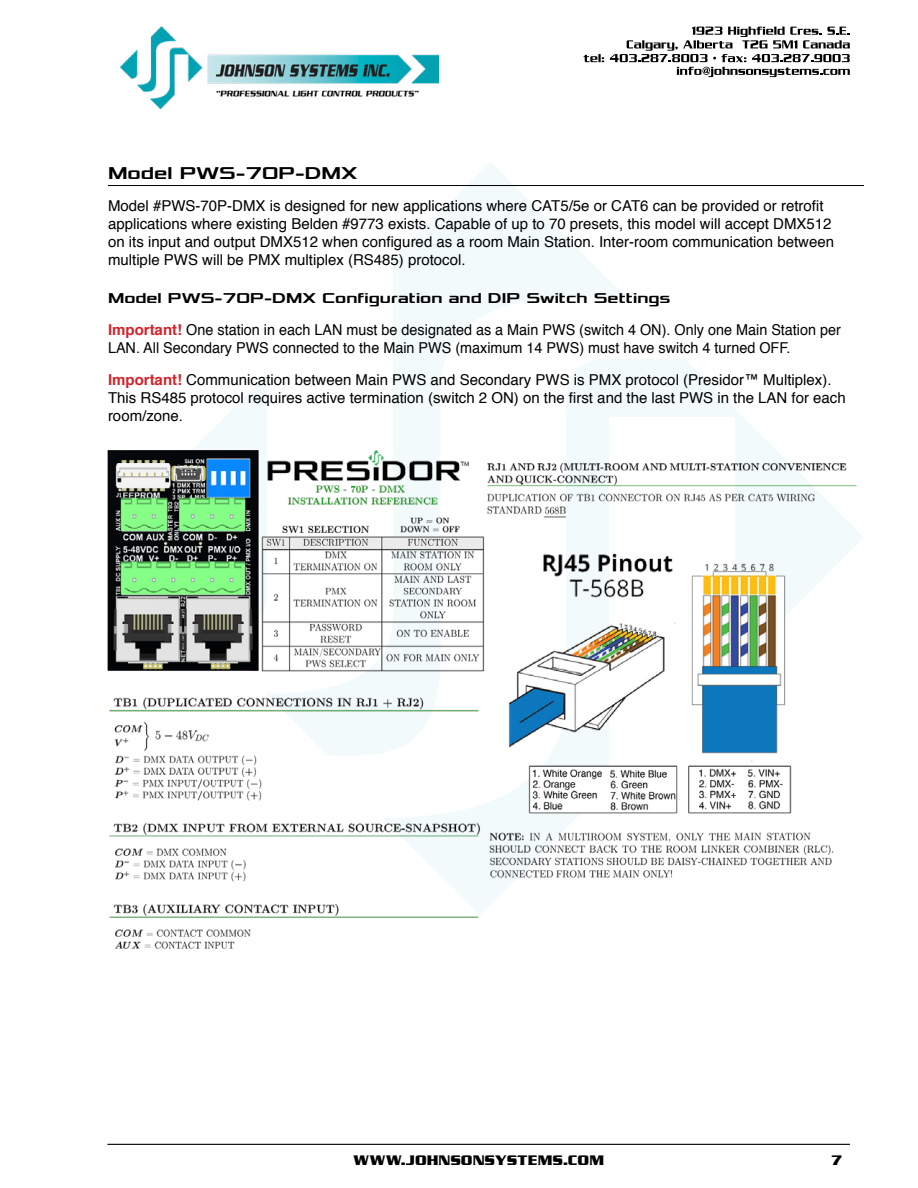
<style>
.page{position:relative;width:918px;height:1188px;background:#fff}
.page>*{position:absolute;margin:0;border:0;box-sizing:border-box;transform-origin:0 0}
.Heading_1{font:700 18px "Xolonium";color:#000}
.Body_Text{font:15px/18px "Helvetica";color:#000}
.Body_Text-2{font:15px/18px "Helvetica";color:#000;scale:.96 1}
.Heading_3{font:700 15px "Xolonium";color:#000}
.t1{font:700 15px "Serpentine ICG";color:#000}
.s1{font-weight:700;color:#d2232a}
</style>
<div class="page">
<hr style="left:107px;top:1144px;width:743px;height:1px;background:#000">
<svg style="left:584px;top:54px;width:20px;height:8px"></svg>
<svg style="left:610px;top:27px;width:240px;height:50px"></svg>
<img style="left:121px;top:27px;width:318px;height:81px">
<img style="left:110px;top:162px;width:753px;height:378px">
<img style="left:107px;top:451px;width:754px;height:498px">
<hr style="left:108px;top:185px;width:756px;height:1px;background:#000">
<p class="Heading_1" style="left:108px;top:163px;width:251px">Model PWS-70P-DMX</p>
<p class="Body_Text" style="left:108px;top:197px;width:728px">Model #PWS-70P-DMX is designed for new applications where CAT5/5e or CAT6 can be provided or retrofit applications where existing Belden #9773 exists. Capable of up to 70 presets, this model will accept DMX512 on its input and output DMX512 when configured as a room Main Station. Inter-room communication between multiple PWS will be PMX multiplex (RS485) protocol.</p>
<p class="Heading_3" style="left:108px;top:290px;width:564px">Model PWS-70P-DMX Configuration and DIP Switch Settings</p>
<p class="Body_Text-2" style="left:108px;top:321px;width:765px"><span class="s1">Important!</span> One station in each LAN must be designated as a Main PWS (switch 4 ON). Only one Main Station per<br>LAN. All Secondary PWS connected to the Main PWS (maximum 14 PWS) must have switch 4 turned OFF.</p>
<p class="Body_Text" style="left:108px;top:371px;width:739px"><span class="s1">Important!</span> Communication between Main PWS and Secondary PWS is PMX protocol (Presidor™ Multiplex).<br>This RS485 protocol requires active termination (switch 2 ON) on the first and the last PWS in the LAN for each room/zone.</p>
<p class="t1" style="left:353px;top:1151px;width:252px">WWW.JOHNSONSYSTEMS.COM</p>
<p class="t1" style="left:831px;top:1151px;width:13px">7</p>
</div>
